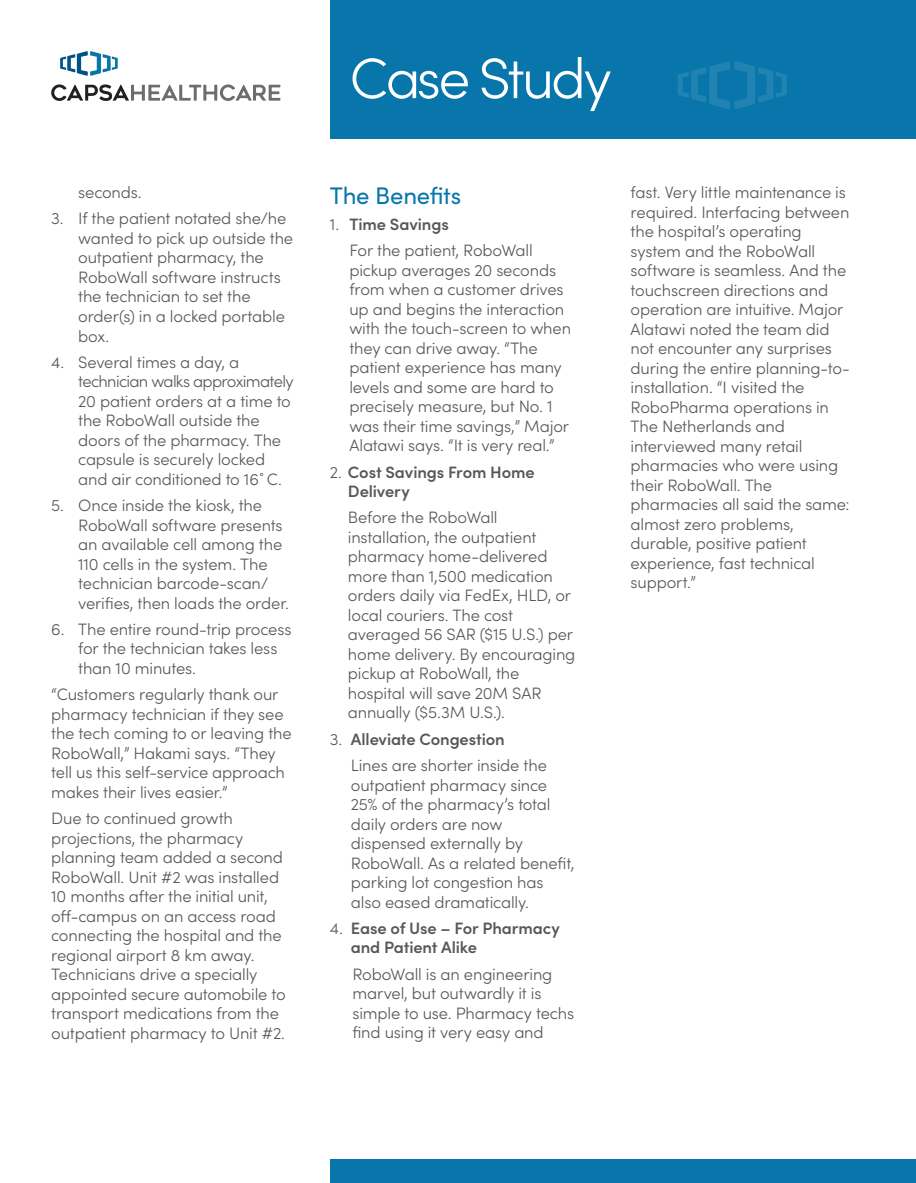
<style>
.page{position:relative;width:916px;height:1183px;background:#fff}
.page>*{position:absolute;margin:0;border:0;box-sizing:border-box;transform-origin:0 0}
.t1{font:300 57px "Sofia Pro";letter-spacing:-.045em;color:#fff}
.t2{font:24px "Sofia Pro";letter-spacing:-.015em;color:#0876aa}
.t3{font:300 16.5px/19.5px "Sofia Pro";letter-spacing:-.01em;color:#57585a}
.t4{font:600 16.5px/19.5px "Sofia Pro";letter-spacing:-.01em;color:#57585a}
.s1{font-weight:600}
.s2{font-weight:300}
</style>
<div class="page">
<div style="left:330px;top:0;width:585px;height:139px;background:#0876aa"></div>
<div style="left:330px;top:1158px;width:585px;height:24px;background:#0876aa"></div>
<svg style="left:51px;top:84px;width:229px;height:17px"></svg>
<svg style="left:60px;top:51px;width:58px;height:25px"></svg>
<svg style="left:678px;top:61px;width:108px;height:48px"></svg>
<p class="t3" style="left:78px;top:182px;width:65px">seconds.</p>
<p class="t3" style="left:78px;top:208px;width:216px;text-indent:-27px">3. If the patient notated she/he wanted to pick up outside the outpatient pharmacy, the<br>RoboWall software instructs the technician to set the order(s) in a locked portable box.</p>
<p class="t3" style="left:78px;top:351px;width:217px;text-indent:-27px">4. Several times a day, a technician walks approximately<br>20 patient orders at a time to the RoboWall outside the doors of the pharmacy. The capsule is securely locked and air conditioned to 16˚ C.</p>
<p class="t3" style="left:78px;top:494px;width:212px;text-indent:-27px">5. Once inside the kiosk, the<br>RoboWall software presents an available cell among the<br>110 cells in the system. The technician barcode-scan/ verifies, then loads the order.</p>
<p class="t3" style="left:78px;top:618px;width:215px;text-indent:-27px">6. The entire round-trip process for the technician takes less than 10 minutes.</p>
<p class="t3" style="left:51px;top:683px;width:242px">“Customers regularly thank our pharmacy technician if they see the tech coming to or leaving the<br>RoboWall,” Hakami says. “They tell us this self-service approach makes their lives easier.”</p>
<p class="t3" style="left:51px;top:807px;width:236px">Due to continued growth projections, the pharmacy planning team added a second<br>RoboWall. Unit #2 was installed<br>10 months after the initial unit, off-campus on an access road connecting the hospital and the regional airport 8 km away.<br>Technicians drive a specially appointed secure automobile to transport medications from the outpatient pharmacy to Unit #2.</p>
<h1 class="t1" style="left:349px;top:37px;width:264px">Case Study</h1>
<h2 class="t2" style="left:330px;top:178px;width:133px">The Benefits</h2>
<p class="t3" style="left:349px;top:210px;width:185px;line-height:26.2px;text-indent:-20px">1. <span class="s1">Time Savings<br></span>For the patient, RoboWall</p>
<p class="t3" style="left:349px;top:259px;width:223px">pickup averages 20 seconds from when a customer drives up and begins the interaction with the touch-screen to when they can drive away. “The patient experience has many levels and some are hard to precisely measure, but No. 1 was their time savings,” Major<br>Alatawi says. “It is very real.”</p>
<p class="t4" style="left:348px;top:461px;width:188px;text-indent:-18px"><span class="s2">2.</span> Cost Savings From Home<br>Delivery</p>
<p class="t3" style="left:348px;top:507px;width:229px">Before the RoboWall installation, the outpatient pharmacy home-delivered more than 1,500 medication orders daily via FedEx, HLD, or local couriers. The cost averaged 56 SAR ($15 U.S.) per home delivery. By encouraging pickup at RoboWall, the hospital will save 20M SAR annually ($5.3M U.S.).</p>
<p class="t3" style="left:351px;top:724px;width:197px;line-height:26.2px;text-indent:-21px">3. <span class="s1">Alleviate Congestion<br></span>Lines are shorter inside the</p>
<p class="t3" style="left:351px;top:774px;width:225px">outpatient pharmacy since<br>25% of the pharmacy’s total daily orders are now dispensed externally by<br>RoboWall. As a related benefit, parking lot congestion has also eased dramatically.</p>
<p class="t4" style="left:351px;top:917px;width:210px;text-indent:-21px"><span class="s2">4.</span> Ease of Use – For Pharmacy and Patient Alike</p>
<p class="t3" style="left:352px;top:963px;width:223px">RoboWall is an engineering marvel, but outwardly it is simple to use. Pharmacy techs find using it very easy and</p>
<p class="t3" style="left:630px;top:182px;width:221px">fast. Very little maintenance is required. Interfacing between the hospital’s operating system and the RoboWall software is seamless. And the touchscreen directions and operation are intuitive. Major<br>Alatawi noted the team did not encounter any surprises during the entire planning-to&shy;installation. “I visited the<br>RoboPharma operations in<br>The Netherlands and interviewed many retail pharmacies who were using their RoboWall. The pharmacies all said the same: almost zero problems, durable, positive patient experience, fast technical support.”</p>
</div>
